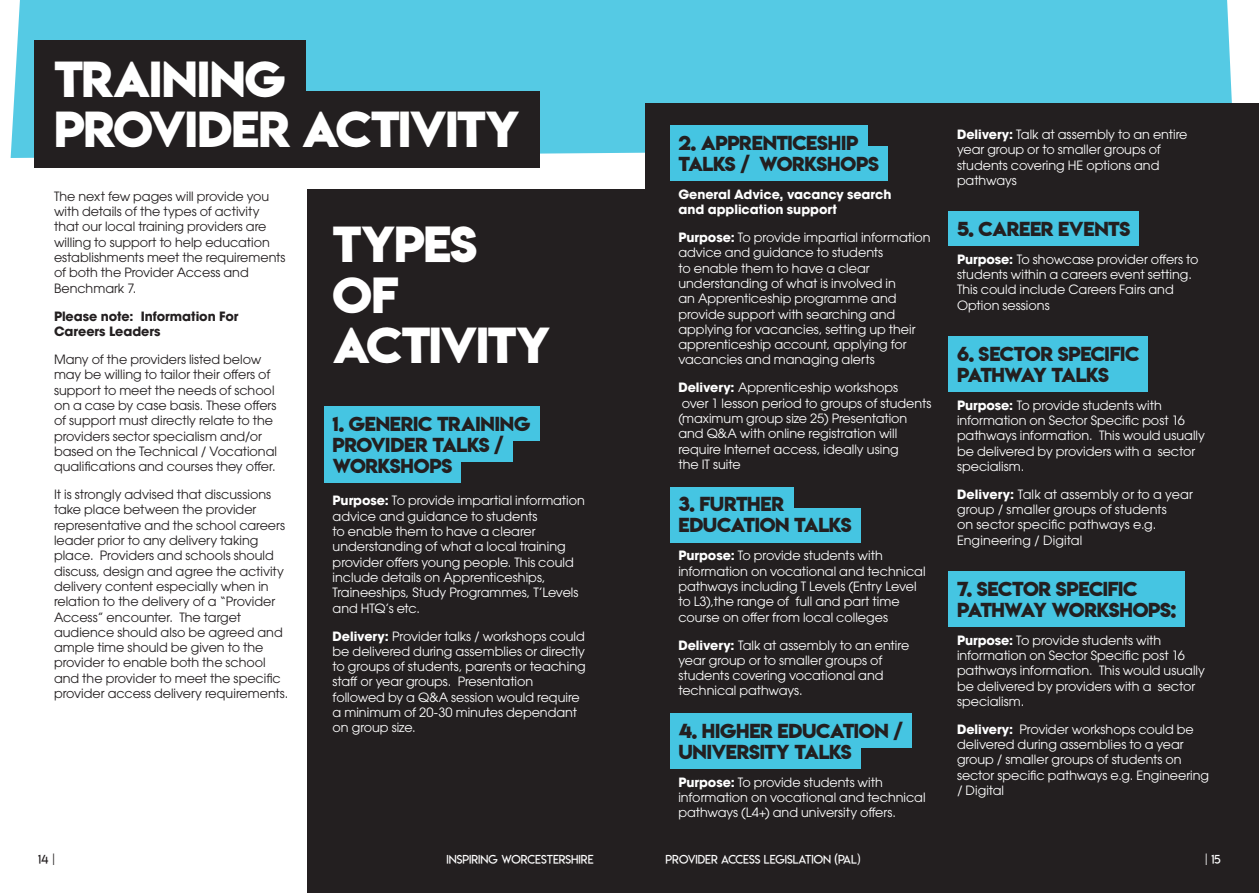
<style>
.page{position:relative;width:1259px;height:893px;background:#fff}
.page>*{position:absolute;margin:0;border:0;box-sizing:border-box;transform-origin:0 0}
.t1{font:45px/50.6px "Lemon Milkbold";letter-spacing:-.035em;color:#fff}
.t2{font:18px/21px "Lemon Milkbold";letter-spacing:-.025em;color:#231f20}
.t3{font:12.75px/15.3px "ITC Avant Garde Pro";color:#fff}
.t4{font:12.75px/15.3px "ITC Avant Garde Pro";color:#231f20}
.t5{font:700 12.75px/15.3px "ITC Avant Garde Pro";letter-spacing:-.005em;color:#fff}
.t6{font:700 12.75px/15.3px "ITC Avant Garde Pro";letter-spacing:-.005em;color:#231f20}
.t7{font:12px "Lemon Milklight";color:#fff}
.t8{font:12px "Lemon Milklight";color:#231f20}
.s1{font-weight:700}
.s2{color:#231f20}
</style>
<div class="page">
<div style="left:11px;top:0;width:1221px;height:158px;background:#55cae4"></div>
<div style="left:307px;top:190px;width:952px;height:703px;background:#231f20"></div>
<div style="left:645px;top:103px;width:614px;height:716px;background:#231f20"></div>
<div style="left:34px;top:40px;width:272px;height:77px;background:#231f20"></div>
<div style="left:34px;top:91px;width:506px;height:77px;background:#231f20"></div>
<div style="left:670px;top:125px;width:197px;height:34px;background:#45c5e2"></div>
<div style="left:670px;top:146px;width:217px;height:34px;background:#45c5e2"></div>
<div style="left:670px;top:487px;width:123px;height:34px;background:#45c5e2"></div>
<div style="left:670px;top:508px;width:190px;height:34px;background:#45c5e2"></div>
<div style="left:670px;top:714px;width:241px;height:34px;background:#45c5e2"></div>
<div style="left:670px;top:735px;width:190px;height:34px;background:#45c5e2"></div>
<div style="left:948px;top:212px;width:191px;height:34px;background:#45c5e2"></div>
<div style="left:948px;top:336px;width:200px;height:55px;background:#45c5e2"></div>
<div style="left:948px;top:571px;width:237px;height:55px;background:#45c5e2"></div>
<div style="left:324px;top:407px;width:215px;height:34px;background:#45c5e2"></div>
<div style="left:324px;top:428px;width:188px;height:34px;background:#45c5e2"></div>
<div style="left:324px;top:449px;width:137px;height:34px;background:#45c5e2"></div>
<h1 class="t1" style="left:54px;top:53px;width:467px">TRAINING<br>PROVIDER ACTIVITY</h1>
<p class="t4" style="left:54px;top:188px;width:233px">The next few pages will provide you with details of the types of activity that our local training providers are willing to support to help education establishments meet the requirements of both the Provider Access and<br>Benchmark 7.</p>
<p class="t6" style="left:54px;top:308px;width:186px">Please note: Information For<br>Careers Leaders</p>
<p class="t4" style="left:54px;top:351px;width:224px">Many of the providers listed below may be willing to tailor their offers of support to meet the needs of school on a case by case basis. These offers of support must directly relate to the providers sector specialism and/or based on the Technical / Vocational qualifications and courses they offer.</p>
<p class="t4" style="left:54px;top:487px;width:236px">It is strongly advised that discussions take place between the provider representative and the school careers leader prior to any delivery taking place. Providers and schools should discuss, design and agree the activity delivery content especially when in relation to the delivery of a “Provider Access” encounter. The target audience should also be agreed and ample time should be given to the provider to enable both the school and the provider to meet the specific provider access delivery requirements.</p>
<h1 class="t1" style="left:333px;top:219px;width:220px">TYPES<br>OF<br>ACTIVITY</h1>
<h2 class="t2" style="left:333px;top:413px;width:199px">1. GENERIC TRAINING<br>PROVIDER TALKS /<br>WORKSHOPS</h2>
<p class="t3" style="left:333px;top:493px;width:254px"><span class="s1">Purpose:</span> To provide impartial information advice and guidance to students<br>to enable them to have a clearer understanding of what a local training provider offers young people. This could include details on Apprenticeships, Traineeships, Study Programmes, T’Levels and HTQ’s etc.</p>
<p class="t3" style="left:333px;top:628px;width:255px"><span class="s1">Delivery:</span> Provider talks / workshops could be delivered during assemblies or directly to groups of students, parents or teaching staff or year groups. Presentation followed by a Q&amp;A session would require a minimum of 20-30 minutes dependant on group size.</p>
<h2 class="t2" style="left:678px;top:132px;width:202px">2. APPRENTICESHIP<br>TALKS / WORKSHOPS</h2>
<p class="t5" style="left:678px;top:186px;width:215px">General Advice, vacancy search and application support</p>
<p class="t3" style="left:678px;top:230px;width:254px"><span class="s1">Purpose:</span> To provide impartial information advice and guidance to students<br>to enable them to have a clear understanding of what is involved in<br>an Apprenticeship programme and provide support with searching and applying for vacancies, setting up their apprenticeship account, applying for vacancies and managing alerts</p>
<p class="t3" style="left:678px;top:380px;width:254px"><span class="s1">Delivery:</span> Apprenticeship workshops<br>over 1 lesson period to groups of students (maximum group size 25) Presentation and Q&amp;A with online registration will require Internet access, ideally using<br>the IT suite</p>
<h2 class="t2" style="left:678px;top:494px;width:175px">3. FURTHER<br>EDUCATION TALKS</h2>
<p class="t3" style="left:678px;top:548px;width:249px"><span class="s1">Purpose:</span> To provide students with information on vocational and technical pathways including T Levels (Entry Level to L3),the range of full and part time course on offer from local colleges</p>
<p class="t3" style="left:678px;top:637px;width:232px"><span class="s1">Delivery:</span> Talk at assembly to an entire year group or to smaller groups of students covering vocational and technical pathways.</p>
<h2 class="t2" style="left:678px;top:720px;width:226px">4. HIGHER EDUCATION /<br>UNIVERSITY TALKS</h2>
<p class="t3" style="left:678px;top:774px;width:249px"><span class="s1">Purpose:</span> To provide students with information on vocational and technical pathways (L4+) and university offers.</p>
<p class="t3" style="left:957px;top:127px;width:232px"><span class="s1">Delivery:</span> Talk at assembly to an entire year group or to smaller groups of students covering HE options and pathways</p>
<h2 class="t2" style="left:957px;top:218px;width:175px">5. CAREER EVENTS</h2>
<p class="t3" style="left:957px;top:251px;width:243px"><span class="s1">Purpose:</span> To showcase provider offers to students within a careers event setting.<br>This could include Careers Fairs and Option sessions</p>
<h2 class="t2" style="left:957px;top:343px;width:184px">6. SECTOR SPECIFIC<br>PATHWAY TALKS</h2>
<p class="t3" style="left:957px;top:397px;width:249px"><span class="s1">Purpose:</span> To provide students with information on Sector Specific post 16 pathways information. This would usually be delivered by providers with a sector specialism.</p>
<p class="t3" style="left:957px;top:486px;width:237px"><span class="s1">Delivery:</span> Talk at assembly or to a year group / smaller groups of students<br>on sector specific pathways e.g.<br>Engineering / Digital<span class="s2">.</span></p>
<h2 class="t2" style="left:957px;top:578px;width:221px">7. SECTOR SPECIFIC<br>PATHWAY WORKSHOPS:</h2>
<p class="t3" style="left:957px;top:632px;width:249px"><span class="s1">Purpose:</span> To provide students with information on Sector Specific post 16 pathways information. This would usually be delivered by providers with a sector specialism.</p>
<p class="t3" style="left:957px;top:721px;width:254px"><span class="s1">Delivery:</span> Provider workshops could be delivered during assemblies to a year group / smaller groups of students on sector specific pathways e.g. Engineering / Digital</p>
<p class="t8" style="left:38px;top:851px;width:18px">14 |</p>
<p class="t7" style="left:446px;top:851px;width:149px">INSPIRING WORCESTERSHIRE</p>
<p class="t7" style="left:665px;top:851px;width:196px">PROVIDER ACCESS LEGISLATION (PAL)</p>
<p class="t7" style="left:1204px;top:851px;width:17px">| 15</p>
</div>
